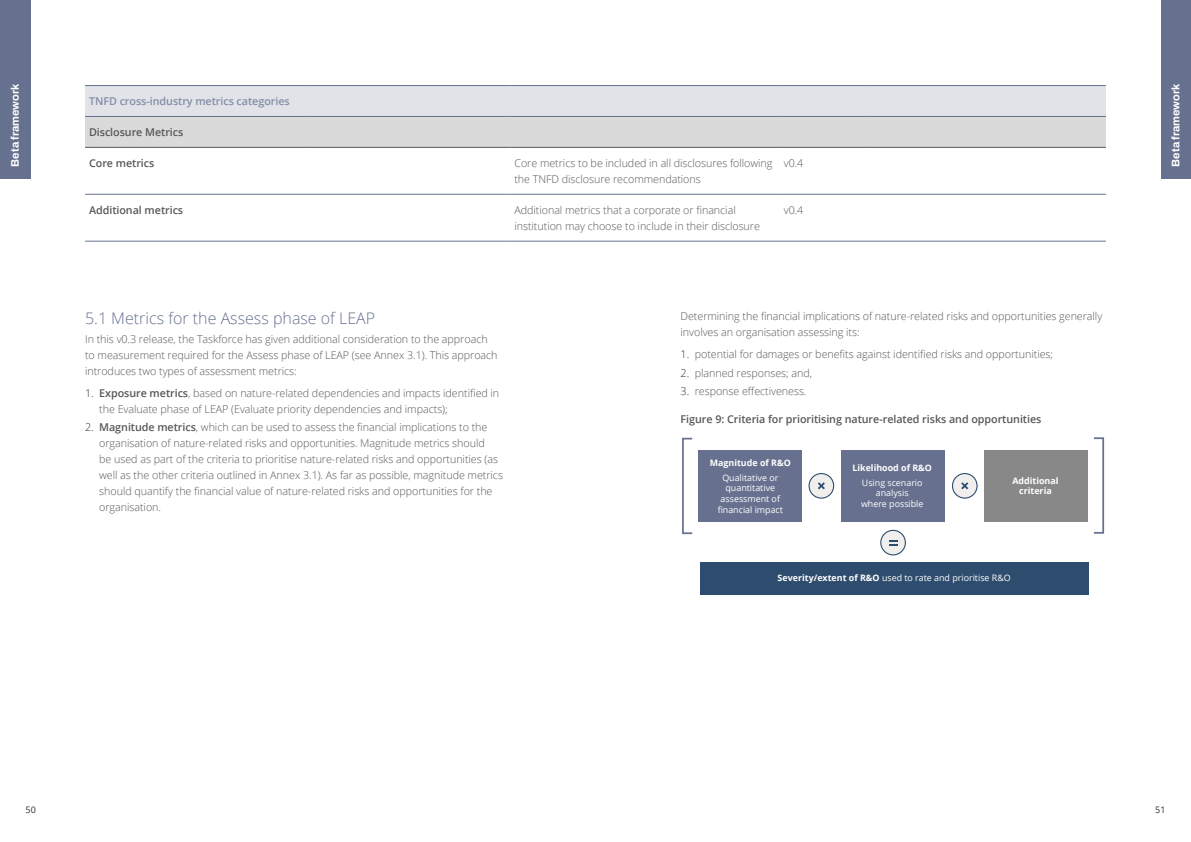
<style>
.page{position:relative;width:1191px;height:842px;background:#fff}
.page>*{position:absolute;margin:0;border:0;box-sizing:border-box;transform-origin:0 0}
.t1{font:300 16px "Open Sans";color:#66718f}
.t2{font:700 11px "Archivo";color:#fff}
.t3{font:300 10.8px/16px "Open Sans";letter-spacing:-.005em;color:#575756}
.t4{font:600 10.8px "Open Sans";letter-spacing:-.005em;color:#575756}
.t5{font:600 10.8px "Open Sans";letter-spacing:-.005em;color:#848da5}
.t6{font:9px "Open Sans";color:#312f2d}
.t7{font:8.9px/10.7px "Open Sans";color:#fff;text-align:center}
.t8{font:700 8.9px/10.7px "Open Sans";color:#fff;text-align:center}
.s1{color:#312f2d}
.s2{font-weight:600}
.s3{font-weight:700}
</style>
<div class="page">
<div style="left:85px;top:86px;width:1021px;height:30px;background:#e1e3e9"></div>
<div style="left:85px;top:116px;width:1021px;height:31px;background:#dadada"></div>
<hr style="left:85px;top:241px;width:227px;height:1px;background:#66718f">
<hr style="left:312px;top:241px;width:198px;height:1px;background:#66718f">
<hr style="left:510px;top:241px;width:270px;height:1px;background:#66718f">
<hr style="left:780px;top:241px;width:85px;height:1px;background:#66718f">
<hr style="left:865px;top:241px;width:241px;height:1px;background:#66718f">
<hr style="left:85px;top:194px;width:227px;height:1px;background:#66718f">
<hr style="left:312px;top:194px;width:198px;height:1px;background:#66718f">
<hr style="left:510px;top:194px;width:270px;height:1px;background:#66718f">
<hr style="left:780px;top:194px;width:85px;height:1px;background:#66718f">
<hr style="left:865px;top:194px;width:241px;height:1px;background:#66718f">
<hr style="left:85px;top:85px;width:227px;height:1px;background:#66718f">
<hr style="left:312px;top:85px;width:198px;height:1px;background:#66718f">
<hr style="left:510px;top:85px;width:270px;height:1px;background:#66718f">
<hr style="left:780px;top:85px;width:85px;height:1px;background:#66718f">
<hr style="left:865px;top:85px;width:241px;height:1px;background:#66718f">
<hr style="left:85px;top:116px;width:227px;height:1px;background:#66718f">
<hr style="left:312px;top:116px;width:198px;height:1px;background:#66718f">
<hr style="left:510px;top:116px;width:270px;height:1px;background:#66718f">
<hr style="left:780px;top:116px;width:85px;height:1px;background:#66718f">
<hr style="left:865px;top:116px;width:241px;height:1px;background:#66718f">
<hr style="left:85px;top:147px;width:227px;height:1px;background:#575756">
<hr style="left:312px;top:147px;width:198px;height:1px;background:#575756">
<hr style="left:510px;top:147px;width:270px;height:1px;background:#575756">
<hr style="left:780px;top:147px;width:85px;height:1px;background:#575756">
<hr style="left:865px;top:147px;width:241px;height:1px;background:#575756">
<div style="left:700px;top:562px;width:388px;height:33px;background:#2e4d6e"></div>
<div style="left:841px;top:450px;width:103px;height:71px;background:#67718f"></div>
<div style="left:984px;top:450px;width:104px;height:71px;background:#888"></div>
<div style="left:698px;top:450px;width:103px;height:71px;background:#67718f"></div>
<div style="left:809px;top:474px;width:24px;height:24px;background:#f0efed;border-radius:50%"></div>
<div style="left:808px;top:473px;width:26px;height:26px;border:1px solid #2e4d6e;border-radius:50%"></div>
<svg style="left:818px;top:482px;width:7px;height:7px"></svg>
<div style="left:952px;top:474px;width:25px;height:24px;background:#f0efed;border-radius:50%"></div>
<div style="left:952px;top:473px;width:25px;height:26px;border:1px solid #2e4d6e;border-radius:50%"></div>
<svg style="left:961px;top:482px;width:7px;height:7px"></svg>
<div style="left:880px;top:530px;width:25px;height:25px;background:#f0efed;border-radius:50%"></div>
<div style="left:880px;top:530px;width:26px;height:25px;border:1px solid #2e4d6e;border-radius:50%"></div>
<svg style="left:889px;top:540px;width:8px;height:5px"></svg>
<div style="left:1093px;top:437px;width:11px;height:97px;border:2px solid #67718f"></div>
<div style="left:682px;top:438px;width:11px;height:96px;border:2px solid #67718f"></div>
<div style="left:1160px;top:0;width:31px;height:179px;background:#66718f"></div>
<div style="left:0;top:0;width:31px;height:179px;background:#66718f"></div>
<p class="t2" style="left:9px;top:167px;width:84px;rotate:-90deg">Beta framework</p>
<p class="t2" style="left:1169px;top:167px;width:84px;rotate:-90deg">Beta framework</p>
<p class="t5" style="left:89px;top:97px;width:202px">TNFD cross-industry metrics categories</p>
<p class="t4" style="left:89px;top:128px;width:96px">Disclosure Metrics</p>
<p class="t4" style="left:89px;top:159px;width:67px">Core metrics</p>
<p class="t3" style="left:514px;top:156px;width:260px">Core metrics to be included in all disclosures following the TNFD disclosure recommendations</p>
<p class="t3" style="left:784px;top:156px;width:21px">v0.4</p>
<p class="t4" style="left:89px;top:206px;width:96px">Additional metrics</p>
<p class="t3" style="left:514px;top:202px;width:247px">Additional metrics that a corporate or financial institution may choose to include in their disclosure</p>
<p class="t3" style="left:784px;top:203px;width:21px">v0.4</p>
<h1 class="t1" style="left:85px;top:312px;width:292px">5.1 Metrics for the Assess phase of LEAP</h1>
<p class="t3" style="left:85px;top:332px;width:414px">In this v0.3 release, the Taskforce has given additional consideration to the approach to measurement required for the Assess phase of LEAP (see Annex 3.1). This approach introduces two types of assessment metrics:</p>
<p class="t3" style="left:99px;top:384px;width:401px;text-indent:-14px"><span class="s1">1.</span> <span class="s2">Exposure metrics</span>, based on nature-related dependencies and impacts identified in the Evaluate phase of LEAP (Evaluate priority dependencies and impacts);</p>
<p class="t3" style="left:99px;top:419px;width:405px;text-indent:-14px"><span class="s1">2.</span> <span class="s2">Magnitude metrics</span>, which can be used to assess the financial implications to the organisation of nature-related risks and opportunities. Magnitude metrics should<br>be used as part of the criteria to prioritise nature-related risks and opportunities (as well as the other criteria outlined in Annex 3.1). As far as possible, magnitude metrics should quantify the financial value of nature-related risks and opportunities for the organisation.</p>
<p class="t3" style="left:680px;top:308px;width:423px">Determining the financial implications of nature-related risks and opportunities generally involves an organisation assessing its:</p>
<p class="t3" style="left:680px;top:345px;width:374px"><span class="s1">1.</span> potential for damages or benefits against identified risks and opportunities;</p>
<p class="t3" style="left:680px;top:366px;width:133px"><span class="s1">2.</span> planned responses; and,</p>
<p class="t3" style="left:680px;top:383px;width:127px"><span class="s1">3.</span> response effectiveness.</p>
<p class="t4" style="left:680px;top:414px;width:362px">Figure 9: Criteria for prioritising nature-related risks and opportunities</p>
<p class="t8" style="left:852px;top:464px;width:81px">Likelihood of R&amp;O</p>
<p class="t7" style="left:861px;top:478px;width:64px">Using scenario analysis<br>where possible</p>
<p class="t8" style="left:1012px;top:476px;width:48px">Additional criteria</p>
<p class="t8" style="left:710px;top:459px;width:82px">Magnitude of R&amp;O</p>
<p class="t7" style="left:717px;top:473px;width:67px">Qualitative or quantitative assessment of financial impact</p>
<p class="t7" style="left:777px;top:574px;width:235px"><span class="s3">Severity/extent of R&amp;O</span> used to rate and prioritise R&amp;O</p>
<p class="t6" style="left:26px;top:806px;width:12px">50</p>
<p class="t6" style="left:1155px;top:806px;width:12px">51</p>
</div>
